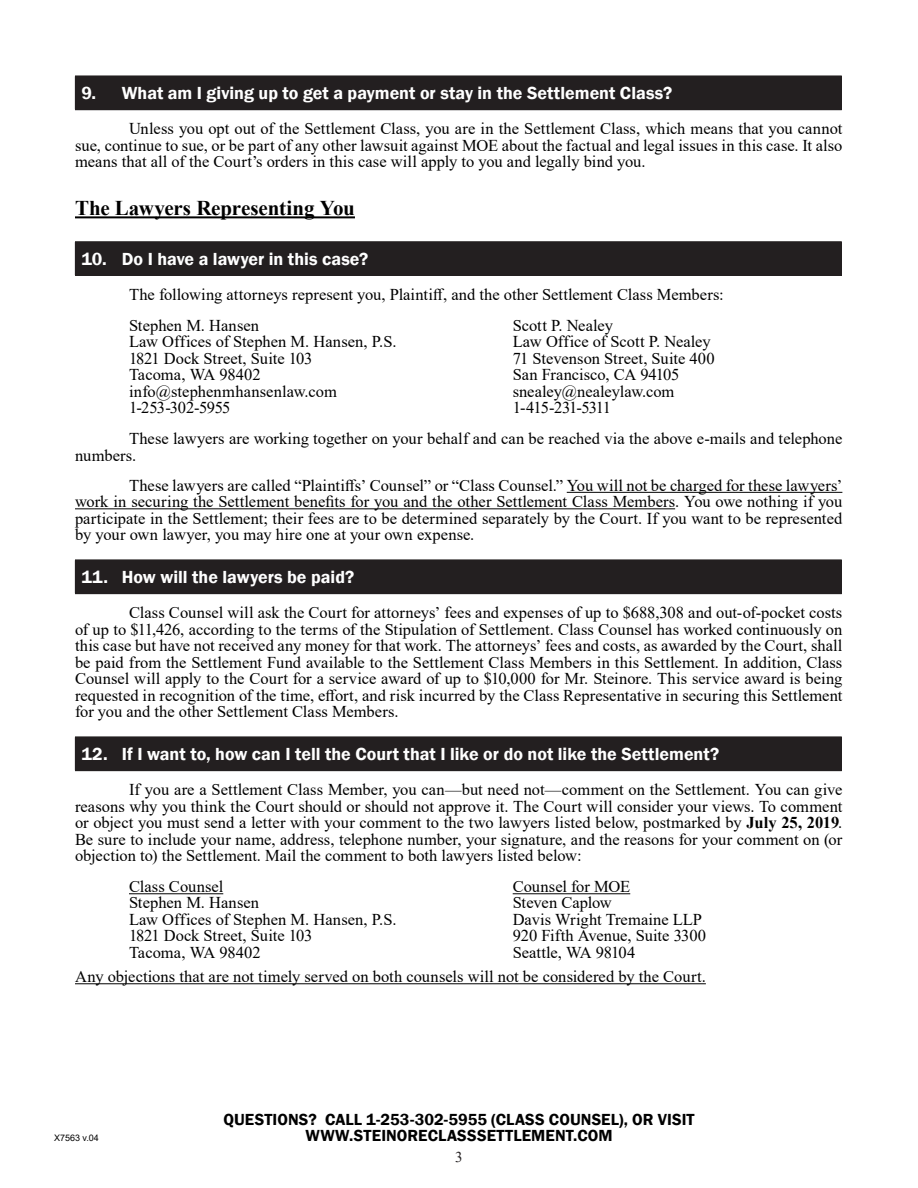
<style>
.page{position:relative;width:918px;height:1188px;background:#fff}
.page>*{position:absolute;margin:0;border:0;box-sizing:border-box;transform-origin:0 0}
.Indent_1{font:700 21px "Times New Roman";letter-spacing:-.01em;color:#000}
.t1{font:600 18px "Franklin Gothic";color:#fff}
.Indent_1-2{font:16.5px/16.5px "Times New Roman";color:#000;text-align:justify}
.t2{font:600 16.5px/16.5px "Franklin Gothic";letter-spacing:.005em;color:#000;text-align:center}
.Indent_1-3{font:16.5px "Times New Roman";letter-spacing:-.07em;color:#000}
.t3{font:15px "Times New Roman";color:#231f20}
.t4{font:9px "Arial";color:#000}
.s1{font-weight:700}
</style>
<div class="page">
<hr style="left:75px;top:216px;width:280px;height:2px;background:#000">
<hr style="left:567px;top:492px;width:275px;height:1px;background:#000">
<hr style="left:75px;top:508px;width:600px;height:1px;background:#000">
<hr style="left:75px;top:983px;width:631px;height:1px;background:#000">
<div style="left:75px;top:76px;width:766px;height:34px;background:#231f20"></div>
<hr style="left:841px;top:76px;width:1px;height:33px;background:#231f20">
<hr style="left:75px;top:109px;width:767px;height:1px;background:#231f20">
<div style="left:75px;top:242px;width:766px;height:33px;background:#231f20"></div>
<hr style="left:75px;top:241px;width:767px;height:1px;background:#231f20">
<hr style="left:841px;top:242px;width:1px;height:33px;background:#231f20">
<hr style="left:75px;top:275px;width:767px;height:1px;background:#231f20">
<div style="left:75px;top:560px;width:766px;height:34px;background:#231f20"></div>
<hr style="left:841px;top:560px;width:1px;height:33px;background:#231f20">
<hr style="left:75px;top:593px;width:767px;height:1px;background:#231f20">
<div style="left:75px;top:737px;width:766px;height:34px;background:#231f20"></div>
<hr style="left:841px;top:737px;width:1px;height:33px;background:#231f20">
<hr style="left:75px;top:770px;width:767px;height:1px;background:#231f20">
<hr style="left:129px;top:893px;width:94px;height:1px;background:#000">
<hr style="left:513px;top:893px;width:117px;height:1px;background:#000">
<p class="t1" style="left:81px;top:82px;width:592px">9. What am I giving up to get a payment or stay in the Settlement Class?</p>
<p class="Indent_1-2" style="left:75px;top:120px;width:769px;text-indent:54px">Unless you opt out of the Settlement Class, you are in the Settlement Class, which means that you cannot sue, continue to sue, or be part of any other lawsuit against MOE about the factual and legal issues in this case. It also means that all of the Court’s orders in this case will apply to you and legally bind you.</p>
<p class="Indent_1" style="left:75px;top:193px;width:281px">The Lawyers Representing You</p>
<p class="t1" style="left:81px;top:248px;width:288px">10. Do I have a lawyer in this case?</p>
<p class="Indent_1-2" style="left:129px;top:286px;width:596px">The following attorneys represent you, Plaintiff, and the other Settlement Class Members:</p>
<h2 class="Indent_1-2" style="left:129px;top:316px;width:132px">Stephen M. Hansen</h2>
<h2 class="Indent_1-2" style="left:129px;top:333px;width:269px">Law Offices of Stephen M. Hansen, P.S.</h2>
<h2 class="Indent_1-2" style="left:129px;top:349px;width:185px">1821 Dock Street, Suite 103</h2>
<h2 class="Indent_1-2" style="left:129px;top:366px;width:133px">Tacoma, WA 98402</h2>
<h2 class="Indent_1-2" style="left:129px;top:382px;width:209px">info@stephenmhansenlaw.com</h2>
<h2 class="Indent_1-2" style="left:129px;top:399px;width:103px">1-253-302-5955</h2>
<h2 class="Indent_1-2" style="left:513px;top:316px;width:102px">Scott P. Nealey</h2>
<h2 class="Indent_1-2" style="left:513px;top:333px;width:200px">Law Office of Scott P. Nealey</h2>
<h2 class="Indent_1-2" style="left:513px;top:349px;width:203px">71 Stevenson Street, Suite 400</h2>
<h2 class="Indent_1-2" style="left:513px;top:366px;width:168px">San Francisco, CA 94105</h2>
<h2 class="Indent_1-2" style="left:513px;top:382px;width:163px">snealey@nealeylaw.com</h2>
<h2 class="Indent_1-3" style="left:513px;top:396px;width:100px">1-415-231-5311</h2>
<p class="Indent_1-2" style="left:75px;top:430px;width:769px;text-indent:54px">These lawyers are working together on your behalf and can be reached via the above e-mails and telephone numbers.</p>
<p class="Indent_1-2" style="left:75px;top:476px;width:769px;text-indent:54px">These lawyers are called “Plaintiffs’ Counsel” or “Class Counsel.” You will not be charged for these lawyers’ work in securing the Settlement benefits for you and the other Settlement Class Members. You owe nothing if you participate in the Settlement; their fees are to be determined separately by the Court. If you want to be represented by your own lawyer, you may hire one at your own expense.</p>
<p class="t1" style="left:81px;top:566px;width:274px">11. How will the lawyers be paid?</p>
<p class="Indent_1-2" style="left:75px;top:604px;width:769px;text-indent:54px">Class Counsel will ask the Court for attorneys’ fees and expenses of up to $688,308 and out-of-pocket costs of up to $11,426, according to the terms of the Stipulation of Settlement. Class Counsel has worked continuously on this case but have not received any money for that work. The attorneys’ fees and costs, as awarded by the Court, shall be paid from the Settlement Fund available to the Settlement Class Members in this Settlement. In addition, Class Counsel will apply to the Court for a service award of up to $10,000 for Mr. Steinore. This service award is being requested in recognition of the time, effort, and risk incurred by the Class Representative in securing this Settlement for you and the other Settlement Class Members.</p>
<p class="t1" style="left:81px;top:743px;width:639px">12. If I want to, how can I tell the Court that I like or do not like the Settlement?</p>
<p class="Indent_1-2" style="left:75px;top:781px;width:769px;text-indent:54px">If you are a Settlement Class Member, you can—but need not—comment on the Settlement. You can give reasons why you think the Court should or should not approve it. The Court will consider your views. To comment or object you must send a letter with your comment to the two lawyers listed below, postmarked by <span class="s1">July 25, 2019</span>.<br>Be sure to include your name, address, telephone number, your signature, and the reasons for your comment on (or objection to) the Settlement. Mail the comment to both lawyers listed below:</p>
<h2 class="Indent_1-2" style="left:129px;top:878px;width:96px">Class Counsel</h2>
<h2 class="Indent_1-2" style="left:129px;top:894px;width:132px">Stephen M. Hansen</h2>
<h2 class="Indent_1-2" style="left:129px;top:911px;width:269px">Law Offices of Stephen M. Hansen, P.S.</h2>
<h2 class="Indent_1-2" style="left:129px;top:927px;width:185px">1821 Dock Street, Suite 103</h2>
<h2 class="Indent_1-2" style="left:129px;top:944px;width:133px">Tacoma, WA 98402</h2>
<h2 class="Indent_1-2" style="left:513px;top:878px;width:119px">Counsel for MOE</h2>
<h2 class="Indent_1-2" style="left:513px;top:894px;width:101px">Steven Caplow</h2>
<h2 class="Indent_1-2" style="left:513px;top:911px;width:191px">Davis Wright Tremaine LLP</h2>
<h2 class="Indent_1-2" style="left:513px;top:927px;width:195px">920 Fifth Avenue, Suite 3300</h2>
<h2 class="Indent_1-2" style="left:513px;top:944px;width:124px">Seattle, WA 98104</h2>
<p class="Indent_1-2" style="left:75px;top:968px;width:632px">Any objections that are not timely served on both counsels will not be considered by the Court.</p>
<p class="t4" style="left:54px;top:1131px;width:46px">X7563 v.04</p>
<p class="t2" style="left:223px;top:1111px;width:473px">QUESTIONS? CALL 1-253-302-5955 (CLASS COUNSEL), OR VISIT<br>WWW.STEINORECLASSSETTLEMENT.COM</p>
<p class="t3" style="left:455px;top:1146px;width:9px">3</p>
</div>
